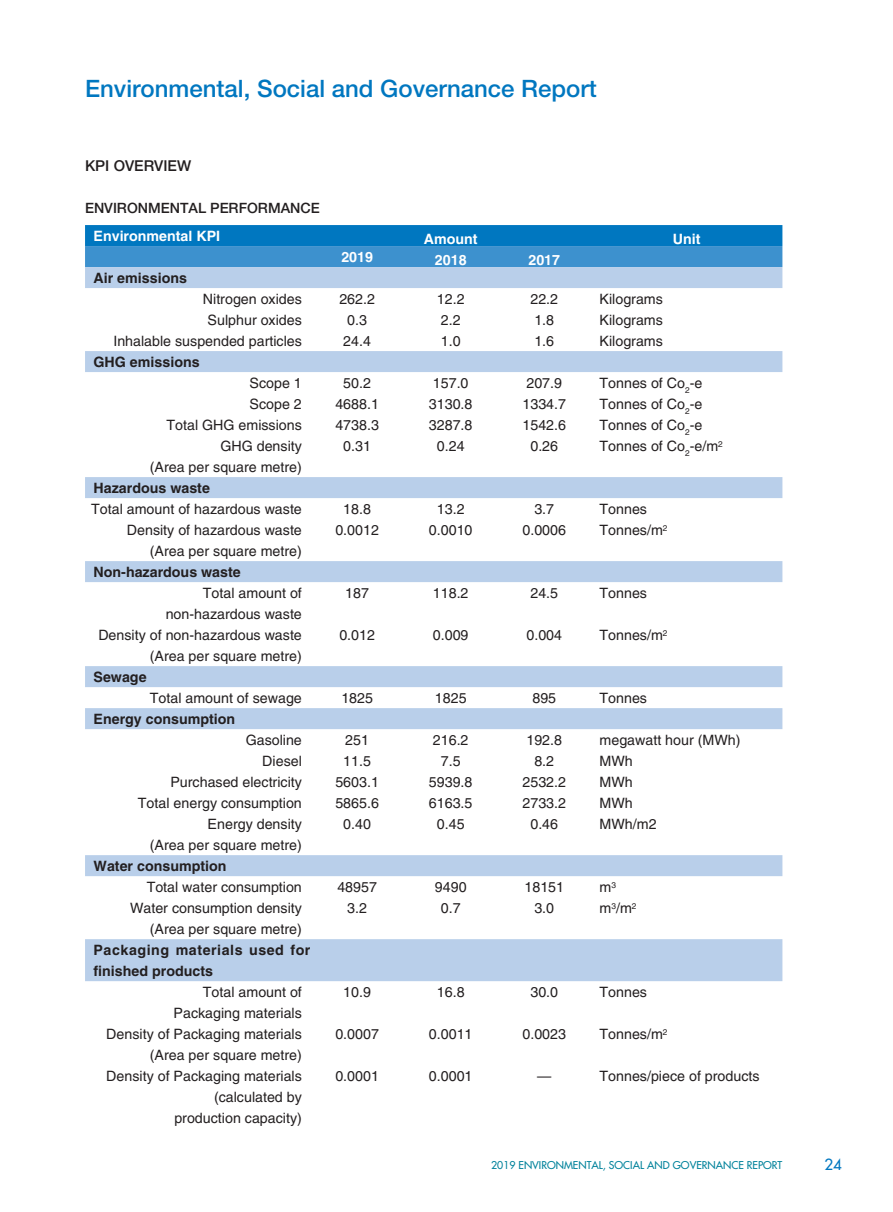
<style>
.page{position:relative;width:893px;height:1212px;background:#fff}
.page>*{position:absolute;margin:0;border:0;box-sizing:border-box;transform-origin:0 0}
.t1{font:500 24px "Helvetica Neue LT Std";color:#0077c0}
._3__標題{font:500 15px "Helvetica Neue LT Std";color:#231f20}
.t2{font:500 15px "Futura Std";color:#0077c0}
._1__內文{font:14.25px "Helvetica LT Std";color:#231f20}
._1__內文-2{font:700 14.25px "Helvetica LT Std";color:#231f20}
._1__內文-3{font:700 14.25px/21px "Helvetica LT Std";letter-spacing:.04em;color:#231f20}
._1__內文-4{font:700 14.25px "Helvetica LT Std";color:#fff}
._4__副標題{font:500 14.25px "Helvetica Neue LT Std";color:#231f20}
.t3{font:500 10.5px "Futura Std";color:#00829b}
._1__內文-5{font:8.25px "Helvetica LT Std";color:#231f20}
</style>
<div class="page">
<svg style="left:85px;top:225px;width:697px;height:42px;background:#1f84c7"></svg>
<svg style="left:85px;top:267px;width:697px;height:714px"></svg>
<h1 class="t1" style="left:85px;top:74px;width:513px">Environmental, Social and Governance Report</h1>
<p class="_3__標題" style="left:85px;top:156px;width:108px">KPI OVERVIEW</p>
<p class="_4__副標題" style="left:85px;top:199px;width:236px">ENVIRONMENTAL PERFORMANCE</p>
<p class="_1__內文-4" style="left:94px;top:228px;width:128px">Environmental KPI</p>
<p class="_1__內文-4" style="left:424px;top:231px;width:55px">Amount</p>
<p class="_1__內文-4" style="left:673px;top:231px;width:29px">Unit</p>
<p class="_1__內文-4" style="left:341px;top:249px;width:33px">2019</p>
<p class="_1__內文-4" style="left:435px;top:252px;width:33px">2018</p>
<p class="_1__內文-4" style="left:528px;top:252px;width:33px">2017</p>
<p class="_1__內文-2" style="left:94px;top:270px;width:95px">Air emissions</p>
<p class="_1__內文" style="left:203px;top:291px;width:100px">Nitrogen oxides</p>
<p class="_1__內文" style="left:339px;top:291px;width:37px">262.2</p>
<p class="_1__內文" style="left:437px;top:291px;width:29px">12.2</p>
<p class="_1__內文" style="left:530px;top:291px;width:29px">22.2</p>
<p class="_1__內文" style="left:600px;top:291px;width:65px">Kilograms</p>
<p class="_1__內文" style="left:208px;top:312px;width:96px">Sulphur oxides</p>
<p class="_1__內文" style="left:347px;top:312px;width:21px">0.3</p>
<p class="_1__內文" style="left:441px;top:312px;width:21px">2.2</p>
<p class="_1__內文" style="left:534px;top:312px;width:21px">1.8</p>
<p class="_1__內文" style="left:600px;top:312px;width:65px">Kilograms</p>
<p class="_1__內文" style="left:113px;top:333px;width:190px">Inhalable suspended particles</p>
<p class="_1__內文-2" style="left:94px;top:354px;width:108px">GHG emissions</p>
<p class="_1__內文" style="left:343px;top:333px;width:29px">24.4</p>
<p class="_1__內文" style="left:441px;top:333px;width:21px">1.0</p>
<p class="_1__內文" style="left:534px;top:333px;width:21px">1.6</p>
<p class="_1__內文" style="left:600px;top:333px;width:65px">Kilograms</p>
<p class="_1__內文" style="left:250px;top:375px;width:54px">Scope 1</p>
<p class="_1__內文" style="left:343px;top:375px;width:29px">50.2</p>
<p class="_1__內文" style="left:433px;top:375px;width:37px">157.0</p>
<p class="_1__內文" style="left:526px;top:375px;width:37px">207.9</p>
<p class="_1__內文" style="left:600px;top:375px;width:104px">Tonnes of Co e-</p>
<p class="_1__內文-5" style="left:685px;top:385px;width:6px">2</p>
<p class="_1__內文" style="left:250px;top:396px;width:54px">Scope 2</p>
<p class="_1__內文" style="left:335px;top:396px;width:45px">4688.1</p>
<p class="_1__內文" style="left:429px;top:396px;width:45px">3130.8</p>
<p class="_1__內文" style="left:522px;top:396px;width:45px">1334.7</p>
<p class="_1__內文" style="left:600px;top:396px;width:104px">Tonnes of Co e-</p>
<p class="_1__內文-5" style="left:685px;top:406px;width:6px">2</p>
<p class="_1__內文" style="left:166px;top:417px;width:137px">Total GHG emissions</p>
<p class="_1__內文" style="left:220px;top:438px;width:83px">GHG density</p>
<p class="_1__內文" style="left:150px;top:459px;width:154px">(Area per square metre(</p>
<p class="_1__內文" style="left:335px;top:417px;width:45px">4738.3</p>
<p class="_1__內文" style="left:429px;top:417px;width:45px">3287.8</p>
<p class="_1__內文" style="left:522px;top:417px;width:45px">1542.6</p>
<p class="_1__內文" style="left:600px;top:417px;width:104px">Tonnes of Co e-</p>
<p class="_1__內文-5" style="left:685px;top:427px;width:6px">2</p>
<p class="_1__內文" style="left:343px;top:438px;width:29px">0.31</p>
<p class="_1__內文-5" style="left:718px;top:439px;width:6px">2</p>
<p class="_1__內文" style="left:600px;top:438px;width:120px">Tonnes of Co m/e-</p>
<p class="_1__內文" style="left:437px;top:438px;width:29px">0.24</p>
<p class="_1__內文" style="left:530px;top:438px;width:29px">0.26</p>
<p class="_1__內文-5" style="left:685px;top:448px;width:6px">2</p>
<p class="_1__內文-2" style="left:94px;top:480px;width:118px">Hazardous waste</p>
<p class="_1__內文" style="left:91px;top:501px;width:212px">Total amount of hazardous waste</p>
<p class="_1__內文" style="left:127px;top:522px;width:177px">Density of hazardous waste</p>
<p class="_1__內文" style="left:150px;top:543px;width:154px">(Area per square metre(</p>
<p class="_1__內文" style="left:343px;top:501px;width:29px">18.8</p>
<p class="_1__內文" style="left:335px;top:522px;width:45px">0.0012</p>
<p class="_1__內文" style="left:437px;top:501px;width:29px">13.2</p>
<p class="_1__內文" style="left:429px;top:522px;width:45px">0.0010</p>
<p class="_1__內文" style="left:534px;top:501px;width:21px">3.7</p>
<p class="_1__內文" style="left:522px;top:522px;width:45px">0.0006</p>
<p class="_1__內文" style="left:600px;top:501px;width:49px">Tonnes</p>
<p class="_1__內文-5" style="left:663px;top:523px;width:6px">2</p>
<p class="_1__內文" style="left:600px;top:522px;width:65px">Tonnes m/</p>
<p class="_1__內文-2" style="left:94px;top:564px;width:149px">Non-hazardous waste</p>
<p class="_1__內文" style="left:203px;top:585px;width:101px">Total amount of</p>
<p class="_1__內文" style="left:166px;top:606px;width:138px">non-hazardous waste</p>
<p class="_1__內文" style="left:345px;top:585px;width:25px">187</p>
<p class="_1__內文" style="left:433px;top:585px;width:37px">118.2</p>
<p class="_1__內文" style="left:530px;top:585px;width:29px">24.5</p>
<p class="_1__內文" style="left:600px;top:585px;width:49px">Tonnes</p>
<p class="_1__內文" style="left:98px;top:627px;width:205px">Density of non-hazardous waste</p>
<p class="_1__內文" style="left:150px;top:648px;width:154px">(Area per square metre(</p>
<p class="_1__內文" style="left:339px;top:627px;width:37px">0.012</p>
<p class="_1__內文" style="left:433px;top:627px;width:37px">0.009</p>
<p class="_1__內文" style="left:526px;top:627px;width:37px">0.004</p>
<p class="_1__內文-5" style="left:663px;top:628px;width:6px">2</p>
<p class="_1__內文" style="left:600px;top:627px;width:65px">Tonnes m/</p>
<p class="_1__內文-2" style="left:94px;top:669px;width:55px">Sewage</p>
<p class="_1__內文" style="left:150px;top:690px;width:154px">Total amount of sewage</p>
<p class="_1__內文-2" style="left:94px;top:711px;width:143px">Energy consumption</p>
<p class="_1__內文" style="left:341px;top:690px;width:33px">1825</p>
<p class="_1__內文" style="left:435px;top:690px;width:33px">1825</p>
<p class="_1__內文" style="left:532px;top:690px;width:25px">895</p>
<p class="_1__內文" style="left:600px;top:690px;width:49px">Tonnes</p>
<p class="_1__內文" style="left:246px;top:732px;width:58px">Gasoline</p>
<p class="_1__內文" style="left:345px;top:732px;width:25px">251</p>
<p class="_1__內文" style="left:433px;top:732px;width:37px">216.2</p>
<p class="_1__內文" style="left:526px;top:732px;width:37px">192.8</p>
<p class="_1__內文" style="left:600px;top:732px;width:142px">megawatt hour (MWh(</p>
<p class="_1__內文" style="left:262px;top:753px;width:41px">Diesel</p>
<p class="_1__內文" style="left:343px;top:753px;width:29px">11.5</p>
<p class="_1__內文" style="left:441px;top:753px;width:21px">7.5</p>
<p class="_1__內文" style="left:534px;top:753px;width:21px">8.2</p>
<p class="_1__內文" style="left:600px;top:753px;width:35px">MWh</p>
<p class="_1__內文" style="left:170px;top:774px;width:133px">Purchased electricity</p>
<p class="_1__內文" style="left:335px;top:774px;width:45px">5603.1</p>
<p class="_1__內文" style="left:429px;top:774px;width:45px">5939.8</p>
<p class="_1__內文" style="left:522px;top:774px;width:45px">2532.2</p>
<p class="_1__內文" style="left:600px;top:774px;width:35px">MWh</p>
<p class="_1__內文" style="left:138px;top:795px;width:165px">Total energy consumption</p>
<p class="_1__內文" style="left:208px;top:816px;width:96px">Energy density</p>
<p class="_1__內文" style="left:150px;top:837px;width:154px">(Area per square metre(</p>
<p class="_1__內文" style="left:335px;top:795px;width:45px">5865.6</p>
<p class="_1__內文" style="left:343px;top:816px;width:29px">0.40</p>
<p class="_1__內文" style="left:429px;top:795px;width:45px">6163.5</p>
<p class="_1__內文" style="left:437px;top:816px;width:29px">0.45</p>
<p class="_1__內文" style="left:522px;top:795px;width:45px">2733.2</p>
<p class="_1__內文" style="left:530px;top:816px;width:29px">0.46</p>
<p class="_1__內文" style="left:600px;top:795px;width:35px">MWh</p>
<p class="_1__內文" style="left:600px;top:816px;width:58px">MWh m/ 2</p>
<p class="_1__內文-2" style="left:94px;top:858px;width:135px">Water consumption</p>
<p class="_1__內文" style="left:147px;top:879px;width:157px">Total water consumption</p>
<p class="_1__內文" style="left:130px;top:900px;width:173px">Water consumption density</p>
<p class="_1__內文" style="left:150px;top:921px;width:154px">(Area per square metre(</p>
<p class="_1__內文" style="left:337px;top:879px;width:41px">48957</p>
<p class="_1__內文" style="left:435px;top:879px;width:33px">9490</p>
<p class="_1__內文" style="left:524px;top:879px;width:41px">18151</p>
<p class="_1__內文-5" style="left:611px;top:880px;width:6px">3</p>
<p class="_1__內文" style="left:600px;top:879px;width:13px">m</p>
<p class="_1__內文" style="left:347px;top:900px;width:21px">3.2</p>
<p class="_1__內文-5" style="left:632px;top:901px;width:6px">2</p>
<p class="_1__內文-5" style="left:611px;top:901px;width:6px">3</p>
<p class="_1__內文" style="left:600px;top:900px;width:34px">m m/</p>
<p class="_1__內文" style="left:441px;top:900px;width:21px">0.7</p>
<p class="_1__內文" style="left:534px;top:900px;width:21px">3.0</p>
<p class="_1__內文-3" style="left:94px;top:939px;width:218px">Packaging materials used for finished products</p>
<p class="_1__內文" style="left:203px;top:984px;width:101px">Total amount of</p>
<p class="_1__內文" style="left:174px;top:1005px;width:130px">Packaging materials</p>
<p class="_1__內文" style="left:343px;top:984px;width:29px">10.9</p>
<p class="_1__內文" style="left:437px;top:984px;width:29px">16.8</p>
<p class="_1__內文" style="left:530px;top:984px;width:29px">30.0</p>
<p class="_1__內文" style="left:600px;top:984px;width:49px">Tonnes</p>
<p class="_1__內文" style="left:106px;top:1026px;width:197px">Density of Packaging materials</p>
<p class="_1__內文" style="left:150px;top:1047px;width:154px">(Area per square metre(</p>
<p class="_1__內文" style="left:335px;top:1026px;width:45px">0.0007</p>
<p class="_1__內文" style="left:429px;top:1026px;width:45px">0.0011</p>
<p class="_1__內文" style="left:522px;top:1026px;width:45px">0.0023</p>
<p class="_1__內文-5" style="left:663px;top:1027px;width:6px">2</p>
<p class="_1__內文" style="left:600px;top:1026px;width:65px">Tonnes m/</p>
<p class="_1__內文" style="left:106px;top:1068px;width:197px">Density of Packaging materials</p>
<p class="_1__內文" style="left:214px;top:1089px;width:89px">(calculated by</p>
<p class="_1__內文" style="left:174px;top:1110px;width:129px">production capacity(</p>
<p class="_1__內文" style="left:335px;top:1068px;width:45px">0.0001</p>
<p class="_1__內文" style="left:429px;top:1068px;width:45px">0.0001</p>
<p class="_1__內文" style="left:537px;top:1067px;width:16px">—</p>
<p class="_1__內文" style="left:600px;top:1068px;width:161px">Tonnes/piece of products</p>
<p class="t3" style="left:491px;top:1159px;width:293px">2019 ENVIRONMENTAL, SOCIAL AND GOVERNANCE REPORT</p>
<p class="t2" style="left:825px;top:1155px;width:19px">24</p>
</div>
